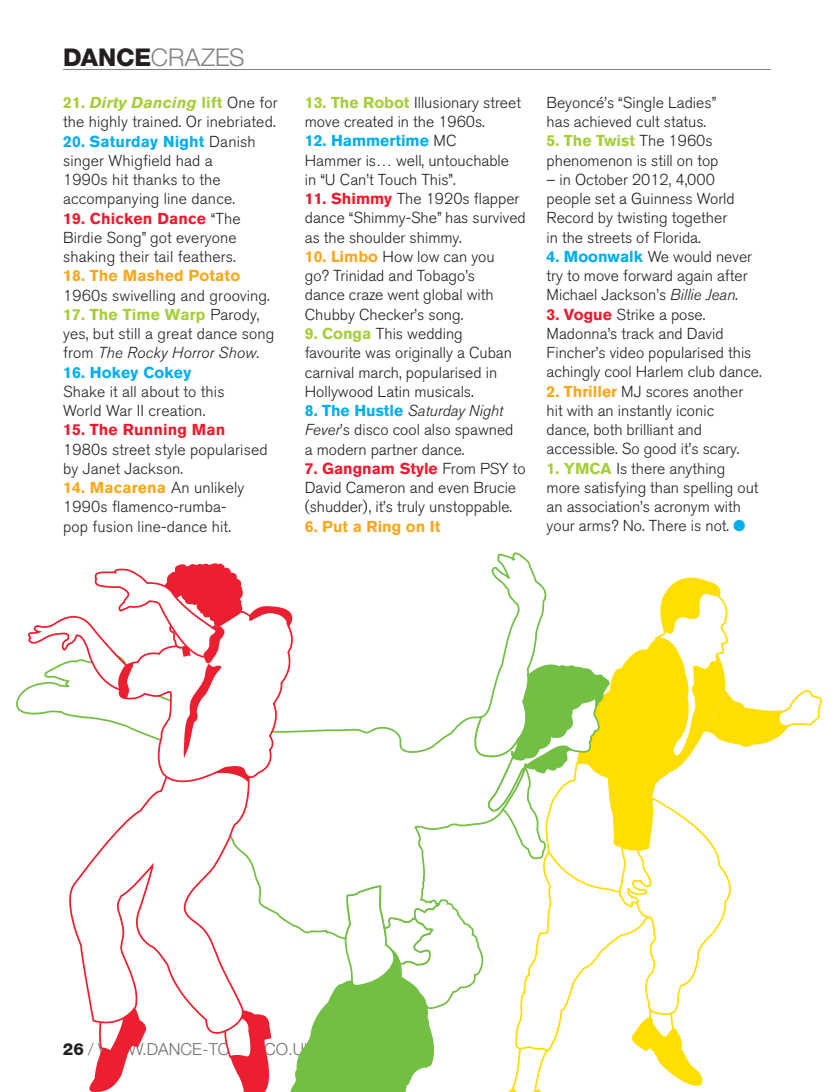
<style>
.page{position:relative;width:834px;height:1092px;background:#fff}
.page>*{position:absolute;margin:0;border:0;box-sizing:border-box;transform-origin:0 0}
.t1{font:300 24.5px "Helvetica Neue";letter-spacing:-.005em;color:#808285}
.t2{font:800 24.5px "Helvetica Neue";color:#231f20}
.t3{font:300 16.62px "Helvetica Neue";color:#6d6f71}
.t4{font:300 15.75px/19.2px "Akzidenz Grotesk BQ";color:#231f20}
.t5{font:700 15.75px "Akzidenz Grotesk BQ";letter-spacing:.01em;color:#faa71b}
.t6{font:700 15.75px "Akzidenz Grotesk BQ";letter-spacing:.01em;color:#ed1b2f}
.t7{font:700 15.75px "Akzidenz Grotesk BQ";letter-spacing:.01em;color:#00aeef}
.s1{font-weight:700;color:#a5ce39}
.s2{font-weight:700;font-style:italic;color:#a5ce39}
.s3{font-weight:700;color:#00aeef}
.s4{font-weight:700;color:#ed1b2f}
.s5{font-style:italic}
.s6{font-weight:700;color:#faa71b}
.s7{color:#00aeef}
.s8{font-weight:800;color:#231f20}
</style>
<div class="page">
<hr style="left:63px;top:69px;width:707px;height:1px;background:#808285">
<svg style="left:16px;top:552px;width:806px;height:539px"></svg>
<h1 class="t2" style="left:63px;top:43px;width:19px">DANCE</h1>
<h1 class="t1" style="left:151px;top:42px;width:95px">CRAZES</h1>
<p class="t4" style="left:63px;top:93px;width:216px"><span class="s1">21.</span> <span class="s2">Dirty Dancing</span> <span class="s1">lift</span> One for the highly trained. Or inebriated.</p>
<p class="t4" style="left:63px;top:132px;width:194px"><span class="s3">20. Saturday Night</span> Danish singer Whigfield had a<br>1990s hit thanks to the accompanying line dance.</p>
<p class="t4" style="left:63px;top:209px;width:179px"><span class="s4">19. Chicken Dance</span> “The<br>Birdie Song” got everyone shaking their tail feathers.</p>
<p class="t5" style="left:63px;top:267px;width:179px">18. The Mashed Potato</p>
<p class="t4" style="left:63px;top:286px;width:208px">1960s swivelling and grooving.</p>
<p class="t4" style="left:63px;top:305px;width:213px"><span class="s1">17. The Time Warp</span> Parody, yes, but still a great dance song from <span class="s5">The Rocky Horror Show</span>.</p>
<p class="t7" style="left:63px;top:363px;width:130px">16. Hokey Cokey</p>
<p class="t4" style="left:63px;top:382px;width:163px">Shake it all about to this<br>World War II creation.</p>
<p class="t6" style="left:63px;top:421px;width:164px">15. The Running Man</p>
<p class="t4" style="left:63px;top:440px;width:206px">1980s street style popularised by Janet Jackson.</p>
<p class="t4" style="left:63px;top:478px;width:183px"><span class="s6">14. Macarena</span> An unlikely<br>1990s flamenco-rumba&shy;pop fusion line-dance hit.</p>
<p class="t4" style="left:305px;top:93px;width:218px"><span class="s1">13. The Robot</span> Illusionary street move created in the 1960s.</p>
<p class="t4" style="left:305px;top:132px;width:206px"><span class="s3">12. Hammertime</span> MC<br>Hammer is… well, untouchable in “U Can’t Touch This”.</p>
<p class="t4" style="left:305px;top:189px;width:222px"><span class="s4">11. Shimmy</span> The 1920s flapper dance “Shimmy-She” has survived as the shoulder shimmy.</p>
<p class="t4" style="left:305px;top:247px;width:191px"><span class="s6">10. Limbo</span> How low can you go? Trinidad and Tobago’s dance craze went global with<br>Chubby Checker’s song.</p>
<p class="t4" style="left:305px;top:324px;width:209px"><span class="s1">9. Conga</span> This wedding favourite was originally a Cuban carnival march, popularised in<br>Hollywood Latin musicals.</p>
<p class="t4" style="left:305px;top:401px;width:210px"><span class="s3">8. The Hustle</span> <span class="s5">Saturday Night<br>Fever</span>’s disco cool also spawned a modern partner dance.</p>
<p class="t4" style="left:305px;top:459px;width:222px"><span class="s4">7. Gangnam Style</span> From PSY to<br>David Cameron and even Brucie (shudder), it’s truly unstoppable.</p>
<p class="t5" style="left:305px;top:517px;width:137px">6. Put a Ring on It</p>
<p class="t4" style="left:546px;top:93px;width:171px">Beyoncé’s “Single Ladies” has achieved cult status.</p>
<p class="t4" style="left:546px;top:131px;width:173px"><span class="s1">5. The Twist</span> The 1960s phenomenon is still on top</p>
<p class="t4" style="left:546px;top:170px;width:190px">– in October 2012, 4,000 people set a Guinness World<br>Record by twisting together in the streets of Florida.</p>
<p class="t4" style="left:546px;top:247px;width:207px"><span class="s3">4. Moonwalk</span> We would never try to move forward again after<br>Michael Jackson’s <span class="s5">Billie Jean</span>.</p>
<p class="t4" style="left:546px;top:305px;width:217px"><span class="s4">3. Vogue</span> Strike a pose.<br>Madonna’s track and David<br>Fincher’s video popularised this achingly cool Harlem club dance.</p>
<p class="t4" style="left:546px;top:382px;width:198px"><span class="s6">2. Thriller</span> MJ scores another hit with an instantly iconic dance, both brilliant and accessible. So good it’s scary.</p>
<p class="t4" style="left:546px;top:459px;width:213px"><span class="s1">1. YMCA</span> Is there anything more satisfying than spelling out an association’s acronym with your arms? No. There is not. <span class="s7">●</span></p>
<p class="t3" style="left:63px;top:1038px;width:253px"><span class="s8">26</span> / WWW.DANCE-TODAY.CO.UK</p>
</div>
